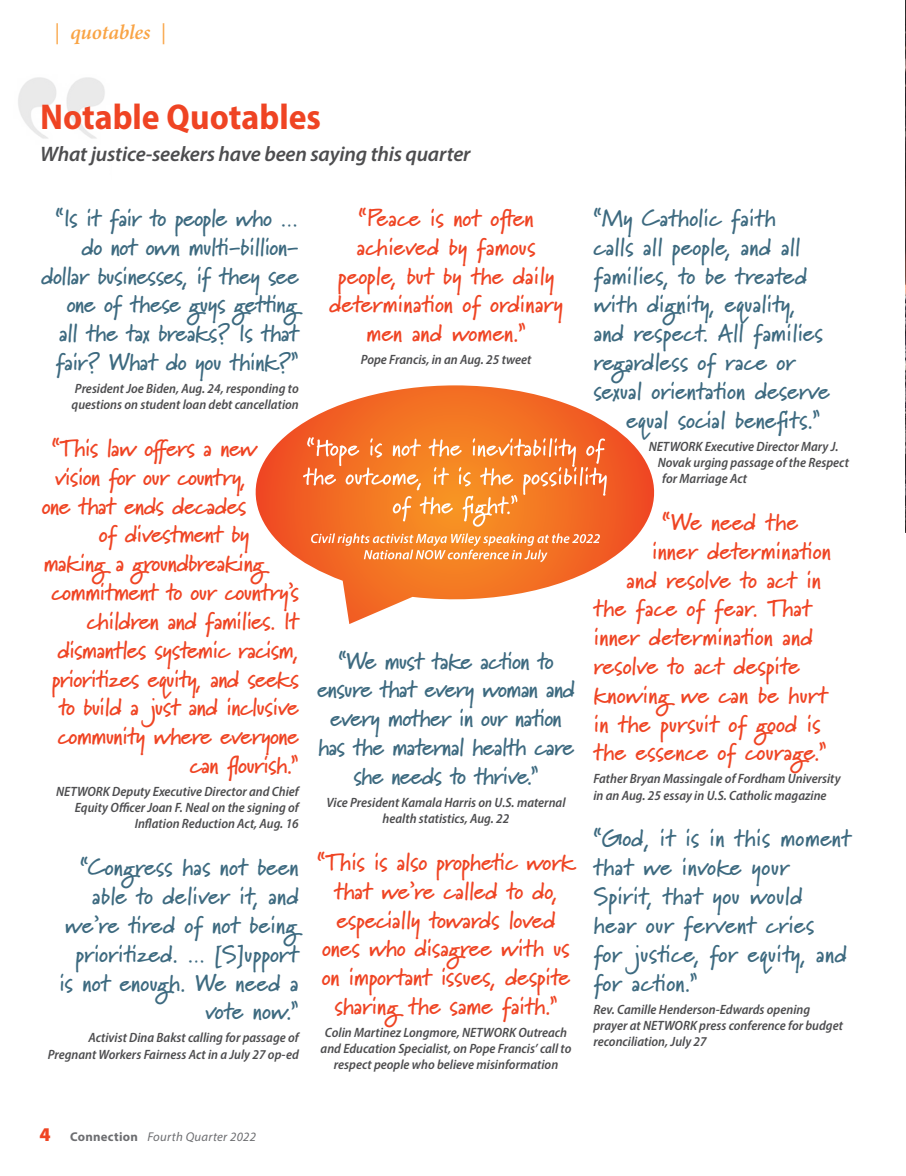
<style>
.page{position:relative;width:906px;height:1176px;background:#fff}
.page>*{position:absolute;margin:0;border:0;box-sizing:border-box;transform-origin:0 0}
.t1{font:700 semi-condensed 36px "Myriad Pro";color:#ef4423}
.t2{font:700 24px/28.8px "Marydale";letter-spacing:-.015em;color:#3d6a80;text-align:right}
.t3{font:700 24px/28.8px "Marydale";letter-spacing:-.02em;color:#ef4423;text-align:center}
.t4{font:700 24px/28.8px "Marydale";color:#ef4423;text-align:center}
.t5{font:700 24px/28.8px "Marydale";letter-spacing:.01em;color:#3d6a80}
.t6{font:italic 600 21px "Myriad Pro";letter-spacing:-.01em;color:#4d4d4f}
.t7{font:italic 600 21px "Minion Pro";letter-spacing:-.005em;color:#f9a445}
.t8{font:italic 600 semi-condensed 13.5px/16.2px "Myriad Pro";color:#4d4d4f}
.t9{font:italic 12.75px "Myriad Pro";letter-spacing:.02em;color:#6d6e71}
.s1{font-weight:500;font-style:normal;font-stretch:condensed}
.s2{font-weight:900;font-style:normal;font-size:19.5px;color:#ef4423}
.s3{font-weight:700;font-style:normal}
</style>
<div class="page">
<img style="left:18px;top:77px;width:87px;height:62px">
<img style="left:905px;top:0;width:1px;height:532px">
<svg style="left:255px;top:385px;width:400px;height:239px"></svg>
<svg style="left:311px;top:533px;width:288px;height:29px;background:#f5904d"></svg>
<svg style="left:303px;top:437px;width:303px;height:89px;background:#f5883d"></svg>
<h3 class="t7" style="left:55px;top:18px;width:113px"><span class="s1">|</span> quotables <span class="s1">|</span></h3>
<h1 class="t1" style="left:40px;top:93px;width:282px">Notable Quotables</h1>
<h3 class="t6" style="left:40px;top:141px;width:432px">What justice-seekers have been saying this quarter</h3>
<h2 class="t2" style="left:41px;top:203px;width:259px">“Is it fair to people who … do not own multi-billion&shy;dollar businesses, if they see one of these guys getting<br>all the tax breaks? Is that fair? What do you think?”</h2>
<p class="t8" style="left:71px;top:380px;width:229px">President Joe Biden, Aug. 24, responding to questions on student loan debt cancellation</p>
<h2 class="t3" style="left:52px;top:433px;width:206px">“This law offers a new</h2>
<h2 class="t3" style="left:55px;top:462px;width:193px">vision for our country,</h2>
<h2 class="t3" style="left:42px;top:491px;width:206px">one that ends decades</h2>
<h2 class="t3" style="left:99px;top:519px;width:152px">of divestment by</h2>
<h2 class="t3" style="left:43px;top:548px;width:222px">making a groundbreaking</h2>
<h2 class="t3" style="left:51px;top:577px;width:249px">commitment to our country’s</h2>
<h2 class="t3" style="left:87px;top:606px;width:213px">children and families. It</h2>
<h2 class="t3" style="left:57px;top:635px;width:243px">dismantles systemic racism,</h2>
<h2 class="t3" style="left:52px;top:663px;width:248px">prioritizes equity, and seeks</h2>
<h2 class="t3" style="left:59px;top:692px;width:241px">to build a just and inclusive</h2>
<h2 class="t3" style="left:58px;top:721px;width:242px">community where everyone</h2>
<h2 class="t3" style="left:190px;top:750px;width:110px">can flourish.”</h2>
<p class="t8" style="left:56px;top:782px;width:244px;text-align:right">NETWORK Deputy Executive Director and Chief<br>Equity Officer Joan F. Neal on the signing of<br>Inflation Reduction Act, Aug. 16</p>
<h2 class="t2" style="left:59px;top:852px;width:241px">“Congress has not been able to deliver it, and we’re tired of not being prioritized. … [S]upport is not enough. We need a vote now.”</h2>
<p class="t8" style="left:48px;top:1029px;width:252px;text-align:right">Activist Dina Bakst calling for passage of<br>Pregnant Workers Fairness Act in a July 27 op-ed</p>
<h2 class="t4" style="left:329px;top:203px;width:235px">“Peace is not often achieved by famous people, but by the daily determination of ordinary men and women.”</h2>
<p class="t8" style="left:360px;top:351px;width:172px">Pope Francis, in an Aug. 25 tweet</p>
<h2 class="t2" style="left:317px;top:645px;width:259px;text-align:center">“We must take action to ensure that every woman and every mother in our nation has the maternal health care she needs to thrive.”</h2>
<p class="t8" style="left:326px;top:793px;width:240px;text-align:center">Vice President Kamala Harris on U.S. maternal health statistics, Aug. 22</p>
<h2 class="t3" style="left:317px;top:847px;width:259px">“This is also prophetic work that we’re called to do, especially towards loved ones who disagree with us on important issues, despite sharing the same faith.”</h2>
<p class="t8" style="left:320px;top:1023px;width:252px;text-align:center">Colin Martinez Longmore, NETWORK Outreach and Education Specialist, on Pope Francis’ call to respect people who believe misinformation</p>
<h2 class="t2" style="left:593px;top:203px;width:184px">“My Catholic faith</h2>
<h2 class="t2" style="left:593px;top:232px;width:208px">calls all people, and all</h2>
<h2 class="t2" style="left:593px;top:261px;width:215px">families, to be treated</h2>
<h2 class="t2" style="left:593px;top:289px;width:204px">with dignity, equality,</h2>
<h2 class="t2" style="left:593px;top:318px;width:231px">and respect. All families</h2>
<h2 class="t2" style="left:593px;top:347px;width:203px">regardless of race or</h2>
<h2 class="t2" style="left:593px;top:376px;width:238px">sexual orientation deserve</h2>
<h2 class="t2" style="left:626px;top:405px;width:195px">equal social benefits.”</h2>
<p class="t8" style="left:648px;top:437px;width:191px">NETWORK Executive Director Mary J.</p>
<p class="t8" style="left:657px;top:454px;width:192px">Novak urging passage of the Respect</p>
<p class="t8" style="left:662px;top:470px;width:86px">for Marriage Act</p>
<h2 class="t4" style="left:662px;top:507px;width:137px">“We need the</h2>
<h2 class="t4" style="left:651px;top:536px;width:181px">inner determination</h2>
<h2 class="t3" style="left:626px;top:564px;width:196px">and resolve to act in</h2>
<h2 class="t4" style="left:593px;top:593px;width:219px">the face of fear. That</h2>
<h2 class="t4" style="left:593px;top:622px;width:221px">inner determination and</h2>
<h2 class="t3" style="left:593px;top:651px;width:208px">resolve to act despite</h2>
<h2 class="t4" style="left:593px;top:680px;width:236px">knowing we can be hurt</h2>
<h2 class="t4" style="left:593px;top:708px;width:228px">in the pursuit of good is</h2>
<h2 class="t4" style="left:593px;top:737px;width:234px">the essence of courage.”</h2>
<p class="t8" style="left:593px;top:770px;width:248px">Father Bryan Massingale of Fordham University in an Aug. 25 essay in U.S. Catholic magazine</p>
<h2 class="t5" style="left:593px;top:823px;width:259px">“God, it is in this moment that we invoke your<br>Spirit, that you would hear our fervent cries<br>for justice, for equity, and for action.”</h2>
<p class="t8" style="left:593px;top:1000px;width:251px">Rev. Camille Henderson-Edwards opening prayer at NETWORK press conference for budget reconciliation, July 27</p>
<p class="t9" style="left:40px;top:1128px;width:218px"><span class="s2">4</span> <span class="s3">Connection</span> Fourth Quarter 2022</p>
</div>
